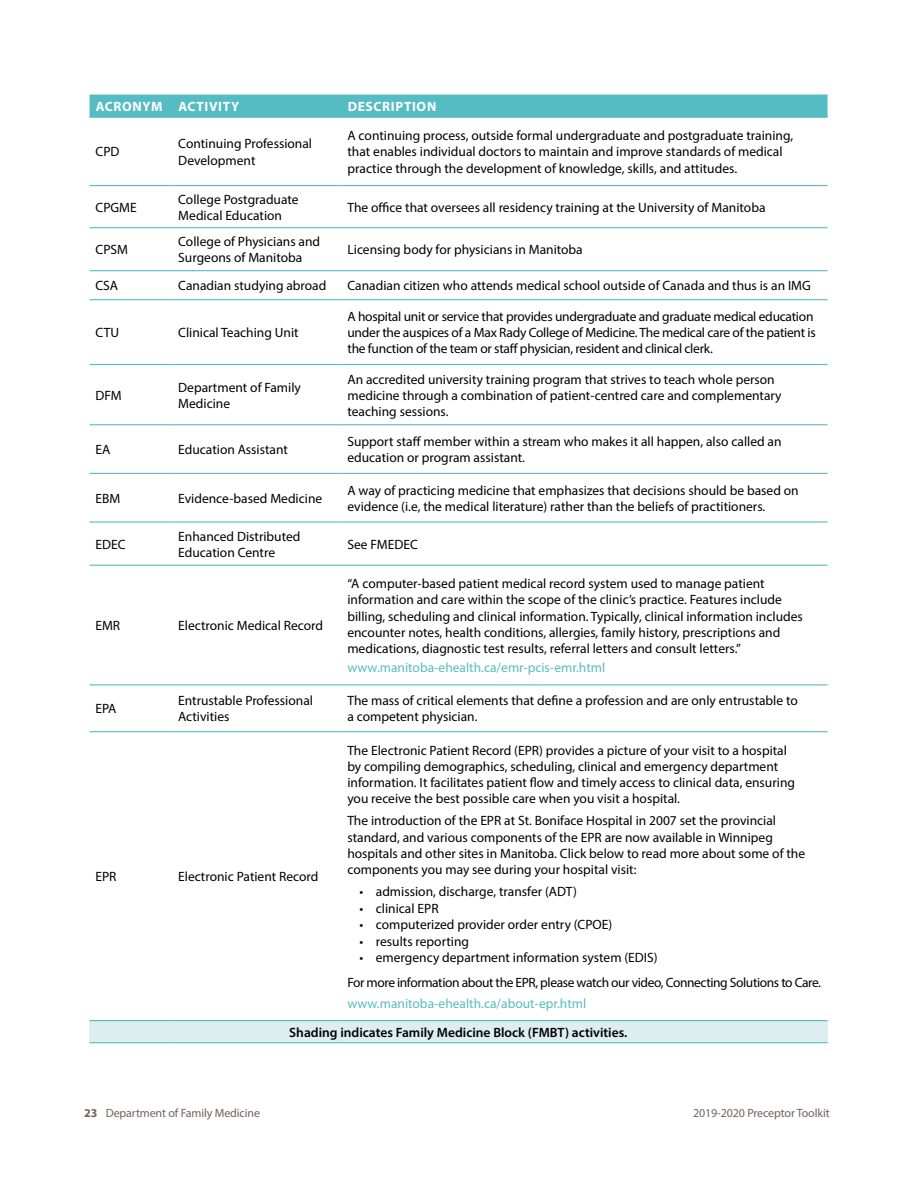
<style>
.page{position:relative;width:918px;height:1188px;background:#fff}
.page>*{position:absolute;margin:0;border:0;box-sizing:border-box;transform-origin:0 0}
.t1{font:13.5px/16.2px "Myriad Pro";color:#000}
.t2{font:13.5px/16.2px "Myriad Pro";letter-spacing:-.02em;color:#000}
.t3{font:13.5px/25.2px "Myriad Pro";letter-spacing:-.03em;color:#000}
.t4{font:13.5px "Myriad Pro";color:#56bcc3}
.t5{font:600 13.5px "Myriad Pro";color:#000}
.t6{font:700 13.5px "Myriad Pro";letter-spacing:.05em;color:#fff}
.t7{font:12px "Myriad Pro";letter-spacing:-.01em;color:#71635a}
.s1{font-weight:700}
</style>
<div class="page">
<div style="left:90px;top:96px;width:738px;height:21px;background:#56bcc3"></div>
<div style="left:90px;top:1021px;width:738px;height:22px;background:#dceeef"></div>
<hr style="left:90px;top:684px;width:82px;height:1px;background:#56bcc3">
<hr style="left:172px;top:684px;width:170px;height:1px;background:#56bcc3">
<hr style="left:342px;top:684px;width:486px;height:1px;background:#56bcc3">
<hr style="left:90px;top:731px;width:82px;height:1px;background:#56bcc3">
<hr style="left:172px;top:731px;width:170px;height:1px;background:#56bcc3">
<hr style="left:342px;top:731px;width:486px;height:1px;background:#56bcc3">
<hr style="left:90px;top:94px;width:82px;height:2px;background:#56bcc3">
<hr style="left:172px;top:94px;width:170px;height:2px;background:#56bcc3">
<hr style="left:342px;top:94px;width:486px;height:2px;background:#56bcc3">
<hr style="left:90px;top:117px;width:82px;height:1px;background:#56bcc3">
<hr style="left:172px;top:117px;width:170px;height:1px;background:#56bcc3">
<hr style="left:342px;top:117px;width:486px;height:1px;background:#56bcc3">
<hr style="left:90px;top:185px;width:82px;height:1px;background:#56bcc3">
<hr style="left:172px;top:185px;width:170px;height:1px;background:#56bcc3">
<hr style="left:342px;top:185px;width:486px;height:1px;background:#56bcc3">
<hr style="left:90px;top:227px;width:82px;height:1px;background:#56bcc3">
<hr style="left:172px;top:227px;width:170px;height:1px;background:#56bcc3">
<hr style="left:342px;top:227px;width:486px;height:1px;background:#56bcc3">
<hr style="left:90px;top:270px;width:82px;height:1px;background:#56bcc3">
<hr style="left:172px;top:270px;width:170px;height:1px;background:#56bcc3">
<hr style="left:342px;top:270px;width:486px;height:1px;background:#56bcc3">
<hr style="left:90px;top:299px;width:82px;height:1px;background:#56bcc3">
<hr style="left:172px;top:299px;width:170px;height:1px;background:#56bcc3">
<hr style="left:342px;top:299px;width:486px;height:1px;background:#56bcc3">
<hr style="left:90px;top:364px;width:82px;height:1px;background:#56bcc3">
<hr style="left:172px;top:364px;width:170px;height:1px;background:#56bcc3">
<hr style="left:342px;top:364px;width:486px;height:1px;background:#56bcc3">
<hr style="left:90px;top:424px;width:82px;height:1px;background:#56bcc3">
<hr style="left:172px;top:424px;width:170px;height:1px;background:#56bcc3">
<hr style="left:342px;top:424px;width:486px;height:1px;background:#56bcc3">
<hr style="left:90px;top:473px;width:82px;height:1px;background:#56bcc3">
<hr style="left:172px;top:473px;width:170px;height:1px;background:#56bcc3">
<hr style="left:342px;top:473px;width:486px;height:1px;background:#56bcc3">
<hr style="left:90px;top:521px;width:82px;height:2px;background:#56bcc3">
<hr style="left:172px;top:521px;width:170px;height:2px;background:#56bcc3">
<hr style="left:342px;top:521px;width:486px;height:2px;background:#56bcc3">
<hr style="left:90px;top:565px;width:82px;height:1px;background:#56bcc3">
<hr style="left:172px;top:565px;width:170px;height:1px;background:#56bcc3">
<hr style="left:342px;top:565px;width:486px;height:1px;background:#56bcc3">
<hr style="left:90px;top:1020px;width:82px;height:1px;background:#56bcc3">
<hr style="left:172px;top:1020px;width:170px;height:1px;background:#56bcc3">
<hr style="left:342px;top:1020px;width:486px;height:1px;background:#56bcc3">
<hr style="left:90px;top:1042px;width:82px;height:1px;background:#56bcc3">
<hr style="left:172px;top:1042px;width:170px;height:1px;background:#56bcc3">
<hr style="left:342px;top:1042px;width:486px;height:1px;background:#56bcc3">
<p class="t6" style="left:96px;top:98px;width:145px">ACRONYM ACTIVITY</p>
<p class="t6" style="left:348px;top:98px;width:90px">DESCRIPTION</p>
<p class="t1" style="left:96px;top:144px;width:26px">CPD</p>
<p class="t1" style="left:178px;top:136px;width:135px">Continuing Professional<br>Development</p>
<p class="t1" style="left:348px;top:127px;width:447px">A continuing process, outside formal undergraduate and postgraduate training, that enables individual doctors to maintain and improve standards of medical practice through the development of knowledge, skills, and attitudes.</p>
<p class="t1" style="left:96px;top:199px;width:43px">CPGME</p>
<p class="t1" style="left:178px;top:191px;width:122px">College Postgraduate<br>Medical Education</p>
<p class="t1" style="left:348px;top:199px;width:420px">The office that oversees all residency training at the University of Manitoba</p>
<p class="t1" style="left:96px;top:241px;width:34px">CPSM</p>
<p class="t1" style="left:178px;top:233px;width:143px">College of Physicians and<br>Surgeons of Manitoba</p>
<p class="t1" style="left:348px;top:241px;width:237px">Licensing body for physicians in Manitoba</p>
<p class="t1" style="left:95px;top:277px;width:24px">CSA</p>
<p class="t1" style="left:178px;top:277px;width:150px">Canadian studying abroad</p>
<p class="t1" style="left:347px;top:277px;width:465px">Canadian citizen who attends medical school outside of Canada and thus is an IMG</p>
<p class="t1" style="left:95px;top:324px;width:25px">CTU</p>
<p class="t1" style="left:178px;top:324px;width:122px">Clinical Teaching Unit</p>
<p class="t2" style="left:347px;top:308px;width:470px">A hospital unit or service that provides undergraduate and graduate medical education under the auspices of a Max Rady College of Medicine. The medical care of the patient is the function of the team or staff physician, resident and clinical clerk.</p>
<p class="t1" style="left:95px;top:387px;width:28px">DFM</p>
<p class="t1" style="left:178px;top:379px;width:124px">Department of Family<br>Medicine</p>
<p class="t1" style="left:347px;top:371px;width:436px">An accredited university training program that strives to teach whole person medicine through a combination of patient-centred care and complementary teaching sessions.</p>
<p class="t1" style="left:95px;top:441px;width:16px">EA</p>
<p class="t1" style="left:178px;top:441px;width:111px">Education Assistant</p>
<p class="t1" style="left:347px;top:433px;width:436px">Support staff member within a stream who makes it all happen, also called an education or program assistant.</p>
<p class="t1" style="left:95px;top:490px;width:26px">EBM</p>
<p class="t1" style="left:178px;top:490px;width:146px">Evidence-based Medicine</p>
<p class="t1" style="left:347px;top:482px;width:453px">A way of practicing medicine that emphasizes that decisions should be based on evidence (i.e, the medical literature) rather than the beliefs of practitioners.</p>
<p class="t1" style="left:95px;top:536px;width:32px">EDEC</p>
<p class="t1" style="left:178px;top:528px;width:124px">Enhanced Distributed<br>Education Centre</p>
<p class="t1" style="left:347px;top:536px;width:72px">See FMEDEC</p>
<p class="t1" style="left:95px;top:617px;width:26px">EMR</p>
<p class="t1" style="left:178px;top:617px;width:146px">Electronic Medical Record</p>
<p class="t1" style="left:347px;top:575px;width:457px">“A computer-based patient medical record system used to manage patient information and care within the scope of the clinic’s practice. Features include billing, scheduling and clinical information. Typically, clinical information includes encounter notes, health conditions, allergies, family history, prescriptions and medications, diagnostic test results, referral letters and consult letters.”</p>
<p class="t4" style="left:347px;top:659px;width:259px">www.manitoba-ehealth.ca/emr-pcis-emr.html</p>
<p class="t1" style="left:95px;top:701px;width:22px">EPA</p>
<p class="t1" style="left:178px;top:692px;width:136px">Entrustable Professional<br>Activities</p>
<p class="t1" style="left:347px;top:692px;width:452px">The mass of critical elements that define a profession and are only entrustable to a competent physician.</p>
<p class="t1" style="left:347px;top:742px;width:449px">The Electronic Patient Record (EPR) provides a picture of your visit to a hospital by compiling demographics, scheduling, clinical and emergency department information. It facilitates patient flow and timely access to clinical data, ensuring you receive the best possible care when you visit a hospital.</p>
<p class="t1" style="left:347px;top:813px;width:459px">The introduction of the EPR at St. Boniface Hospital in 2007 set the provincial standard, and various components of the EPR are now available in Winnipeg hospitals and other sites in Manitoba. Click below to read more about some of the components you may see during your hospital visit:</p>
<p class="t1" style="left:359px;top:883px;width:219px">• admission, discharge, transfer (ADT)</p>
<p class="t1" style="left:359px;top:900px;width:81px">• clinical EPR</p>
<p class="t1" style="left:359px;top:916px;width:254px">• computerized provider order entry (CPOE)</p>
<p class="t1" style="left:359px;top:933px;width:111px">• results reporting</p>
<p class="t3" style="left:347px;top:945px;width:475px;text-indent:12px">• emergency department information system (EDIS)<br>For more information about the EPR, please watch our video, Connecting Solutions to Care.</p>
<p class="t4" style="left:347px;top:995px;width:240px">www.manitoba-ehealth.ca/about-epr.html</p>
<p class="t5" style="left:289px;top:1024px;width:340px">Shading indicates Family Medicine Block (FMBT) activities.</p>
<p class="t1" style="left:95px;top:868px;width:23px">EPR</p>
<p class="t1" style="left:178px;top:868px;width:142px">Electronic Patient Record</p>
<p class="t7" style="left:84px;top:1106px;width:177px"><span class="s1">23</span> Department of Family Medicine</p>
<p class="t7" style="left:693px;top:1106px;width:138px">2019-2020 Preceptor Toolkit</p>
</div>
